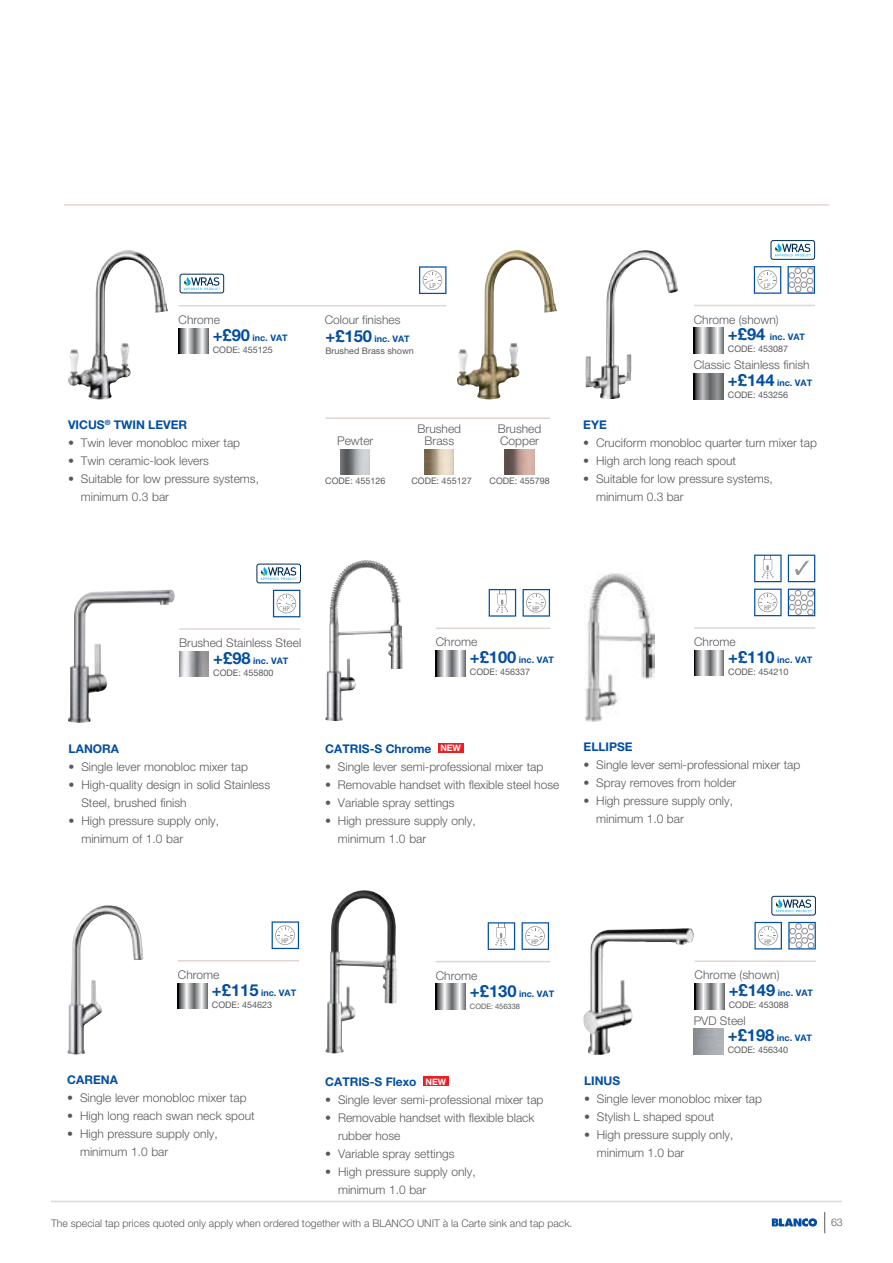
<style>
.page{position:relative;width:893px;height:1263px;background:#fff}
.page>*{position:absolute;margin:0;border:0;box-sizing:border-box;transform-origin:0 0}
.t1{font:300 12px/18px "Helvetica Neue LT Pro";color:#58595b}
.t2{font:700 12px "Helvetica Neue LT Pro";color:#034ea2}
.t3{font:300 10.5px "Helvetica Neue LT Pro";color:#58595b}
.t4{font:9px/12px "Helvetica Neue LT Pro";color:#58595b}
.t5{font:700 9px "Helvetica Neue LT Pro";color:#034ea2}
.t6{font:7.5px "Helvetica Neue LT Pro";color:#58595b}
.t7{font:500 condensed 6.75px "Helvetica Neue LT Pro";color:#939598}
.s1{font-weight:700;font-size:16.5px;color:#034ea2}
.s2{font-weight:700;color:#034ea2}
.s3{font-size:8.85px;color:#fff}
.s4{font-size:16.5px}
</style>
<div class="page">
<svg style="left:754px;top:589px;width:28px;height:27px"></svg>
<hr style="left:694px;top:627px;width:121px;height:2px;background:#e2d6d1">
<svg style="left:694px;top:650px;width:30px;height:26px"></svg>
<svg style="left:788px;top:589px;width:27px;height:27px"></svg>
<img style="left:585px;top:572px;width:70px;height:150px">
<svg style="left:754px;top:555px;width:28px;height:27px"></svg>
<svg style="left:788px;top:555px;width:27px;height:27px"></svg>
<hr style="left:51px;top:1201px;width:791px;height:1px;background:#e2d6d1">
<hr style="left:64px;top:204px;width:765px;height:2px;background:#e2d6d1">
<svg style="left:775px;top:243px;width:36px;height:13px"></svg>
<div style="left:771px;top:240px;width:44px;height:20px;border:1px solid #002d56;border-radius:2px"></div>
<hr style="left:694px;top:305px;width:121px;height:1px;background:#e2d6d1">
<svg style="left:694px;top:328px;width:30px;height:25px"></svg>
<svg style="left:694px;top:374px;width:30px;height:25px"></svg>
<svg style="left:754px;top:266px;width:27px;height:28px"></svg>
<svg style="left:787px;top:266px;width:28px;height:28px"></svg>
<img style="left:585px;top:250px;width:93px;height:149px">
<svg style="left:261px;top:567px;width:36px;height:13px"></svg>
<div style="left:256px;top:564px;width:45px;height:19px;border:1px solid #002d56;border-radius:2px"></div>
<svg style="left:273px;top:590px;width:27px;height:27px"></svg>
<hr style="left:179px;top:628px;width:121px;height:2px;background:#e2d6d1">
<img style="left:68px;top:590px;width:107px;height:133px">
<img style="left:179px;top:651px;width:30px;height:26px">
<hr style="left:178px;top:960px;width:121px;height:1px;background:#e2d6d1">
<svg style="left:178px;top:983px;width:30px;height:26px"></svg>
<img style="left:67px;top:905px;width:76px;height:149px">
<svg style="left:272px;top:921px;width:27px;height:28px"></svg>
<div style="left:438px;top:743px;width:25px;height:10px;background:#ed1d24"></div>
<hr style="left:436px;top:627px;width:114px;height:2px;background:#e2d6d1">
<svg style="left:436px;top:651px;width:30px;height:25px"></svg>
<img style="left:329px;top:560px;width:37px;height:111px">
<svg style="left:523px;top:589px;width:27px;height:28px"></svg>
<svg style="left:489px;top:589px;width:27px;height:28px"></svg>
<div style="left:423px;top:1076px;width:25px;height:10px;background:#ed1d24"></div>
<hr style="left:436px;top:961px;width:114px;height:1px;background:#e2d6d1">
<svg style="left:436px;top:984px;width:30px;height:25px"></svg>
<img style="left:325px;top:890px;width:72px;height:163px">
<svg style="left:522px;top:922px;width:27px;height:28px"></svg>
<svg style="left:488px;top:922px;width:27px;height:28px"></svg>
<hr style="left:179px;top:305px;width:267px;height:1px;background:#e2d6d1">
<svg style="left:179px;top:328px;width:29px;height:26px"></svg>
<img style="left:340px;top:449px;width:30px;height:26px">
<img style="left:505px;top:449px;width:29px;height:26px">
<svg style="left:419px;top:266px;width:27px;height:28px"></svg>
<img style="left:424px;top:449px;width:30px;height:26px">
<img style="left:68px;top:265px;width:63px;height:134px">
<img style="left:457px;top:265px;width:62px;height:134px">
<hr style="left:325px;top:417px;width:225px;height:2px;background:#e2d6d1">
<svg style="left:184px;top:277px;width:36px;height:13px"></svg>
<div style="left:180px;top:274px;width:44px;height:19px;border:1px solid #002d56;border-radius:2px"></div>
<svg style="left:776px;top:899px;width:36px;height:13px"></svg>
<div style="left:771px;top:896px;width:45px;height:19px;border:1px solid #002d56;border-radius:2px"></div>
<svg style="left:695px;top:983px;width:29px;height:26px"></svg>
<svg style="left:788px;top:922px;width:28px;height:27px"></svg>
<hr style="left:695px;top:960px;width:121px;height:2px;background:#e2d6d1">
<svg style="left:754px;top:922px;width:28px;height:27px"></svg>
<img style="left:583px;top:929px;width:90px;height:126px">
<svg style="left:772px;top:1218px;width:45px;height:8px"></svg>
<svg style="left:824px;top:1212px;width:1px;height:21px"></svg>
<p class="t7" style="left:429px;top:282px;width:8px">LP</p>
<p class="t7" style="left:764px;top:281px;width:8px">LP</p>
<p class="t1" style="left:179px;top:310px;width:43px">Chrome</p>
<p class="t4" style="left:213px;top:331px;width:77px"><span class="s1">+£90</span> <span class="s2">inc. VAT<br></span>CODE: 455125</p>
<p class="t1" style="left:325px;top:311px;width:77px">Colour finishes</p>
<p class="t4" style="left:325px;top:332px;width:90px"><span class="s1">+£150</span> <span class="s2">inc. VAT<br></span>Brushed Brass shown</p>
<p class="t1" style="left:694px;top:310px;width:86px">Chrome (shown)</p>
<p class="t4" style="left:728px;top:331px;width:79px"><span class="s1">+£94</span> <span class="s2">inc. VAT<br></span>CODE: 453087</p>
<p class="t1" style="left:694px;top:356px;width:117px">Classic Stainless finish</p>
<p class="t4" style="left:728px;top:377px;width:86px"><span class="s1">+£144</span> <span class="s2">inc. VAT<br></span>CODE: 453256</p>
<p class="t2" style="left:68px;top:417px;width:121px">VICUS<sup>®</sup> TWIN LEVER</p>
<p class="t1" style="left:68px;top:434px;width:174px">• Twin lever monobloc mixer tap</p>
<p class="t1" style="left:68px;top:452px;width:143px">• Twin ceramic-look levers</p>
<p class="t1" style="left:81px;top:470px;width:180px;text-indent:-13px">• Suitable for low pressure systems, minimum 0.3 bar</p>
<p class="t1" style="left:337px;top:431px;width:38px">Pewter</p>
<p class="t4" style="left:325px;top:475px;width:62px">CODE: 455126</p>
<p class="t1" style="left:418px;top:423px;width:45px;line-height:12px;text-align:center">Brushed<br>Brass</p>
<p class="t4" style="left:411px;top:475px;width:62px">CODE: 455127</p>
<p class="t1" style="left:498px;top:423px;width:45px;line-height:12px">Brushed<br>Copper</p>
<p class="t4" style="left:489px;top:475px;width:62px">CODE: 455798</p>
<p class="t2" style="left:583px;top:417px;width:25px">EYE</p>
<p class="t1" style="left:583px;top:433px;width:235px">• Cruciform monobloc quarter turn mixer tap</p>
<p class="t1" style="left:583px;top:451px;width:154px">• High arch long reach spout</p>
<p class="t1" style="left:596px;top:469px;width:178px;text-indent:-13px">• Suitable for low pressure systems, minimum 0.3 bar</p>
<p class="t7" style="left:283px;top:605px;width:9px">HP</p>
<p class="t7" style="left:533px;top:604px;width:9px">HP</p>
<p class="t7" style="left:764px;top:604px;width:9px">HP</p>
<p class="t1" style="left:179px;top:634px;width:124px">Brushed Stainless Steel</p>
<p class="t1" style="left:436px;top:633px;width:43px">Chrome</p>
<p class="t1" style="left:694px;top:632px;width:43px">Chrome</p>
<p class="t4" style="left:213px;top:655px;width:77px"><span class="s1">+£98</span> <span class="s2">inc. VAT<br></span>CODE: 455800</p>
<p class="t4" style="left:470px;top:654px;width:86px"><span class="s1">+£100</span> <span class="s2">inc. VAT<br></span>CODE: 456337</p>
<p class="t4" style="left:728px;top:654px;width:86px"><span class="s1">+£110</span> <span class="s2">inc. VAT<br></span>CODE: 454210</p>
<p class="t2" style="left:69px;top:741px;width:52px">LANORA</p>
<p class="t1" style="left:69px;top:757px;width:181px">• Single lever monobloc mixer tap</p>
<p class="t1" style="left:81px;top:775px;width:190px;text-indent:-13px">• High-quality design in solid Stainless<br>Steel, brushed finish</p>
<p class="t1" style="left:81px;top:811px;width:139px;text-indent:-13px">• High pressure supply only, minimum of 1.0 bar</p>
<p class="t2" style="left:325px;top:741px;width:137px">CATRIS-S Chrome <span class="s3">NEW</span></p>
<p class="t1" style="left:325px;top:757px;width:220px">• Single lever semi-professional mixer tap</p>
<p class="t1" style="left:325px;top:775px;width:236px">• Removable handset with flexible steel hose</p>
<p class="t1" style="left:325px;top:793px;width:131px">• Variable spray settings</p>
<p class="t1" style="left:338px;top:811px;width:139px;text-indent:-13px">• High pressure supply only, minimum 1.0 bar</p>
<p class="t2" style="left:584px;top:740px;width:51px">ELLIPSE</p>
<p class="t1" style="left:584px;top:756px;width:218px">• Single lever semi-professional mixer tap</p>
<p class="t1" style="left:584px;top:774px;width:154px">• Spray removes from holder</p>
<p class="t1" style="left:596px;top:792px;width:138px;text-indent:-13px">• High pressure supply only, minimum 1.0 bar</p>
<p class="t7" style="left:282px;top:937px;width:9px">HP</p>
<p class="t7" style="left:532px;top:937px;width:9px">HP</p>
<p class="t7" style="left:764px;top:937px;width:9px">HP</p>
<p class="t1" style="left:178px;top:965px;width:43px">Chrome</p>
<p class="t1" style="left:436px;top:966px;width:43px">Chrome</p>
<p class="t1" style="left:695px;top:966px;width:86px">Chrome (shown)</p>
<p class="t4" style="left:212px;top:986px;width:86px"><span class="s1">+£115</span> <span class="s2">inc. VAT<br></span>CODE: 454623</p>
<p class="t5" style="left:470px;top:988px;width:86px"><span class="s4">+£130</span> inc. VAT</p>
<p class="t6" style="left:470px;top:1001px;width:52px">CODE: 456338</p>
<p class="t4" style="left:729px;top:987px;width:86px"><span class="s1">+£149</span> <span class="s2">inc. VAT<br></span>CODE: 453088</p>
<p class="t1" style="left:694px;top:1011px;width:54px">PVD Steel</p>
<p class="t4" style="left:728px;top:1032px;width:86px"><span class="s1">+£198</span> <span class="s2">inc. VAT<br></span>CODE: 456340</p>
<p class="t2" style="left:67px;top:1072px;width:52px">CARENA</p>
<p class="t1" style="left:67px;top:1089px;width:181px">• Single lever monobloc mixer tap</p>
<p class="t1" style="left:67px;top:1107px;width:189px">• High long reach swan neck spout</p>
<p class="t1" style="left:80px;top:1125px;width:139px;text-indent:-13px">• High pressure supply only, minimum 1.0 bar</p>
<p class="t2" style="left:325px;top:1074px;width:122px">CATRIS-S Flexo <span class="s3">NEW</span></p>
<p class="t1" style="left:325px;top:1091px;width:220px">• Single lever semi-professional mixer tap</p>
<p class="t1" style="left:338px;top:1109px;width:198px;text-indent:-13px">• Removable handset with flexible black rubber hose</p>
<p class="t1" style="left:325px;top:1145px;width:131px">• Variable spray settings</p>
<p class="t1" style="left:338px;top:1163px;width:139px;text-indent:-13px">• High pressure supply only, minimum 1.0 bar</p>
<p class="t2" style="left:584px;top:1073px;width:38px">LINUS</p>
<p class="t1" style="left:584px;top:1089px;width:179px">• Single lever monobloc mixer tap</p>
<p class="t1" style="left:584px;top:1107px;width:132px">• Stylish L shaped spout</p>
<p class="t1" style="left:597px;top:1125px;width:138px;text-indent:-13px">• High pressure supply only, minimum 1.0 bar</p>
<p class="t3" style="left:51px;top:1217px;width:523px">The special tap prices quoted only apply when ordered together with a BLANCO UNIT à la Carte sink and tap pack.</p>
<p class="t3" style="left:831px;top:1216px;width:13px">63</p>
</div>
